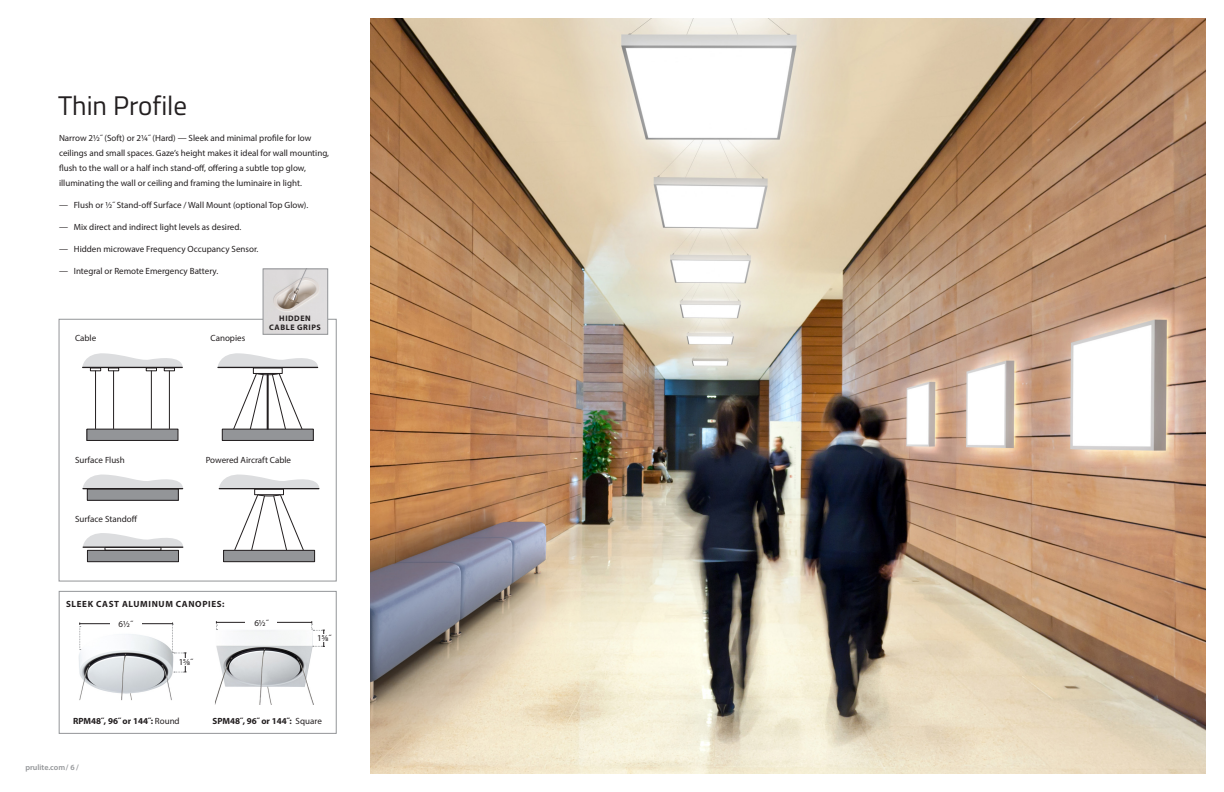
<style>
.page{position:relative;width:1224px;height:792px;background:#fff}
.page>*{position:absolute;margin:0;border:0;box-sizing:border-box;transform-origin:0 0}
.t1{font:27px "Titillium";color:#231f20}
.t2{font:9px/15px "Myriad Pro";color:#231f20}
.t3{font:700 9px "Myriad Pro";color:#231f20}
.t4{font:700 9px "Myriad Pro";letter-spacing:.07em;color:#231f20}
.t5{font:700 8px/9px "Myriad Pro";letter-spacing:.07em;color:#231f20;text-align:center}
.t6{font:600 8px "Myriad Pro";color:#939598}
.s1{font-weight:400}
</style>
<div class="page">
<img style="left:371px;top:18px;width:835px;height:756px">
<div style="left:59px;top:591px;width:277px;height:143px;border:1px solid #939598"></div>
<img style="left:79px;top:634px;width:94px;height:66px">
<hr style="left:80px;top:623px;width:93px;height:1px;background:#231f20">
<svg style="left:79px;top:623px;width:2px;height:27px"></svg>
<div style="left:110px;top:620px;width:31px;height:8px;background:#fff"></div>
<svg style="left:172px;top:623px;width:14px;height:50px"></svg>
<div style="left:177px;top:658px;width:17px;height:8px;background:#fff"></div>
<img style="left:215px;top:629px;width:99px;height:76px">
<hr style="left:216px;top:622px;width:96px;height:1px;background:#231f20">
<div style="left:246px;top:618px;width:31px;height:8px;background:#fff"></div>
<svg style="left:311px;top:621px;width:14px;height:26px"></svg>
<div style="left:316px;top:634px;width:17px;height:8px;background:#fff"></div>
<svg style="left:218px;top:353px;width:100px;height:14px"></svg>
<svg style="left:233px;top:373px;width:70px;height:56px"></svg>
<div style="left:222px;top:429px;width:91px;height:11px;background:#939598"></div>
<div style="left:222px;top:429px;width:92px;height:12px;border:1px solid #231f20"></div>
<hr style="left:218px;top:367px;width:100px;height:1px;background:#231f20">
<svg style="left:219px;top:474px;width:100px;height:77px"></svg>
<div style="left:224px;top:550px;width:91px;height:12px;background:#939598"></div>
<div style="left:223px;top:550px;width:92px;height:12px;border:1px solid #231f20"></div>
<hr style="left:219px;top:488px;width:100px;height:1px;background:#231f20">
<div style="left:87px;top:489px;width:91px;height:11px;background:#939598"></div>
<div style="left:87px;top:488px;width:92px;height:13px;border:1px solid #231f20"></div>
<svg style="left:83px;top:474px;width:100px;height:14px"></svg>
<hr style="left:83px;top:488px;width:100px;height:1px;background:#231f20">
<hr style="left:95px;top:371px;width:1px;height:58px;background:#231f20">
<hr style="left:169px;top:371px;width:1px;height:58px;background:#231f20">
<hr style="left:151px;top:371px;width:1px;height:58px;background:#231f20">
<svg style="left:82px;top:353px;width:101px;height:18px"></svg>
<hr style="left:113px;top:371px;width:1px;height:58px;background:#231f20">
<div style="left:87px;top:429px;width:91px;height:11px;background:#939598"></div>
<div style="left:86px;top:429px;width:92px;height:12px;border:1px solid #231f20"></div>
<div style="left:87px;top:550px;width:91px;height:12px;background:#939598"></div>
<div style="left:87px;top:550px;width:92px;height:12px;border:1px solid #231f20"></div>
<svg style="left:83px;top:533px;width:100px;height:14px"></svg>
<hr style="left:83px;top:547px;width:100px;height:1px;background:#231f20">
<div style="left:105px;top:547px;width:56px;height:4px;border:1px solid #231f20"></div>
<div style="left:59px;top:319px;width:277px;height:262px;border:1px solid #939598"></div>
<div style="left:267px;top:375px;width:1px;height:54px;border:1px solid #231f20"></div>
<img style="left:265px;top:271px;width:61px;height:61px">
<div style="left:263px;top:269px;width:65px;height:65px;border:1px solid #939598"></div>
<p class="t1" style="left:58px;top:86px;width:131px">Thin Profile</p>
<p class="t2" style="left:59px;top:131px;width:272px">Narrow 21/2˝ (Soft) or 21/4˝ (Hard) — Sleek and minimal profile for low ceilings and small spaces. Gaze’s height makes it ideal for wall mounting, flush to the wall or a half inch stand-off, offering a subtle top glow, illuminating the wall or ceiling and framing the luminaire in light.</p>
<p class="t2" style="left:59px;top:198px;width:251px">— Flush or ½˝ Stand-off Surface / Wall Mount (optional Top Glow).</p>
<p class="t2" style="left:59px;top:220px;width:184px">— Mix direct and indirect light levels as desired.</p>
<p class="t2" style="left:59px;top:242px;width:201px">— Hidden microwave Frequency Occupancy Sensor.</p>
<p class="t2" style="left:59px;top:264px;width:161px">— Integral or Remote Emergency Battery.</p>
<p class="t2" style="left:75px;top:331px;width:23px">Cable</p>
<p class="t2" style="left:211px;top:331px;width:36px">Canopies</p>
<p class="t5" style="left:269px;top:313px;width:53px">HIDDEN<br>CABLE GRIPS</p>
<p class="t2" style="left:75px;top:452px;width:51px">Surface Flush</p>
<p class="t2" style="left:206px;top:452px;width:87px">Powered Aircraft Cable</p>
<p class="t2" style="left:75px;top:511px;width:64px">Surface Standoff</p>
<p class="t4" style="left:66px;top:598px;width:160px">SLEEK CAST ALUMINUM CANOPIES:</p>
<p class="t2" style="left:119px;top:616px;width:16px">61/2˝</p>
<p class="t2" style="left:179px;top:655px;width:16px">15/8˝</p>
<p class="t2" style="left:254px;top:615px;width:16px">61/2˝</p>
<p class="t2" style="left:317px;top:631px;width:16px">15/8˝</p>
<p class="t3" style="left:73px;top:715px;width:108px">RPM48˝, 96˝ or 144˝: <span class="s1">Round</span></p>
<p class="t3" style="left:213px;top:715px;width:111px">SPM48˝, 96˝ or 144˝: <span class="s1">Square</span></p>
<p class="t6" style="left:25px;top:762px;width:53px">prulite.com / 6 /</p>
</div>
